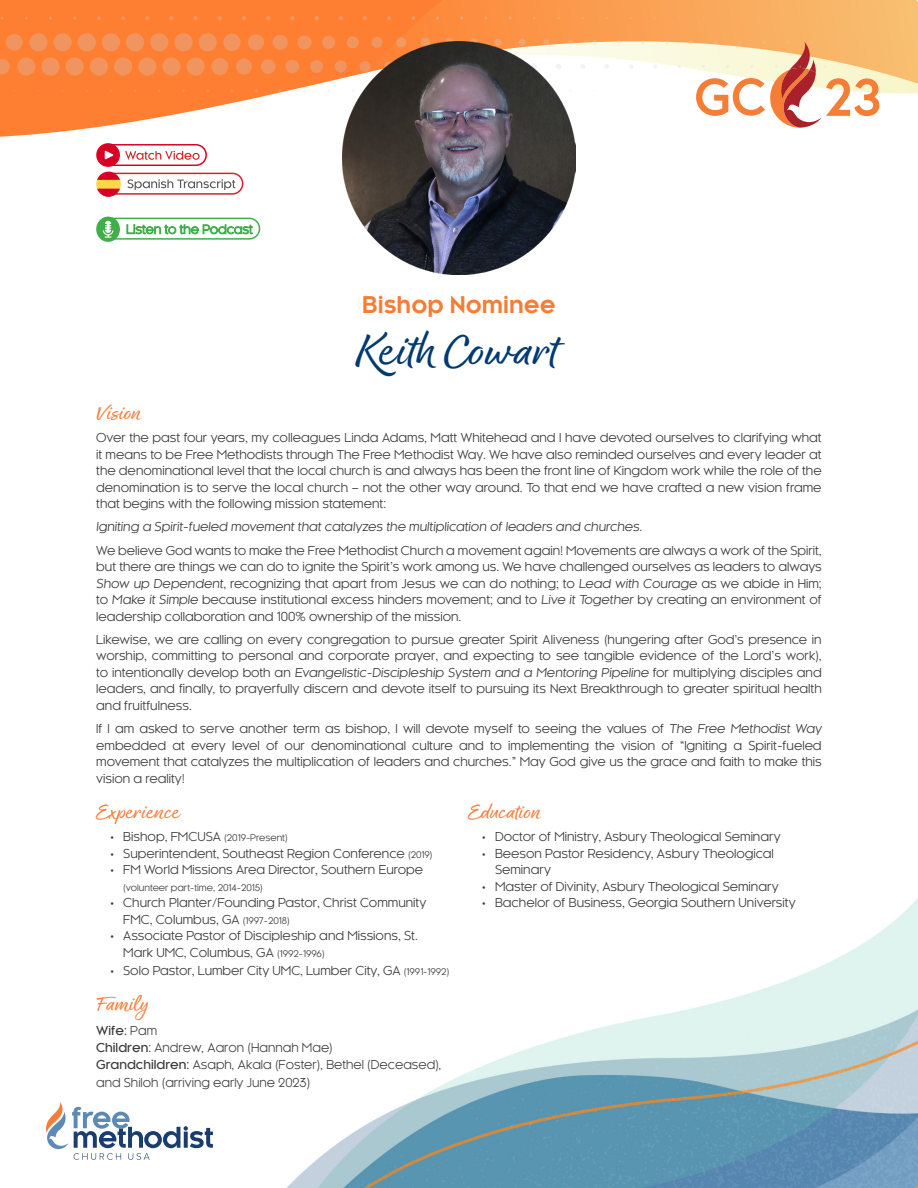
<style>
.page{position:relative;width:918px;height:1188px;background:#fff}
.page>*{position:absolute;margin:0;border:0;box-sizing:border-box;transform-origin:0 0}
.t1{font:expanded 49.5px "Good Karma Smooth";color:#003a70}
.t2{font:expanded 22.5px "Good Karma Smooth";color:#f57d3b}
.t3{font:700 22.5px "Kessel 105";color:#f57d36}
.t4{font:12px/16.5px "Kessel 105";color:#3d3d3d;text-align:justify}
.t5{font:italic 12px "Kessel 105";color:#3d3d3d}
.t6{font:9px "Kessel 105";color:#3d3d3d}
.s1{font-style:italic}
.s2{font-size:9px}
.s3{font-weight:500}
</style>
<div class="page">
<img style="left:105px;top:159px;width:813px;height:1029px">
<svg style="left:46px;top:1102px;width:167px;height:58px"></svg>
<svg style="left:0;top:0;width:576px;height:159px;fill:#ff7f32"></svg>
<svg style="left:357px;top:0;width:561px;height:101px"></svg>
<svg style="left:96px;top:143px;width:139px;height:54px"></svg>
<div style="left:100px;top:218px;width:160px;height:22px;border:2px solid #40ae49;border-radius:10px"></div>
<svg style="left:96px;top:217px;width:24px;height:25px"></svg>
<svg style="left:127px;top:224px;width:126px;height:10px"></svg>
<svg style="left:73px;top:16px;width:3px;height:4px"></svg>
<svg style="left:97px;top:16px;width:4px;height:4px"></svg>
<svg style="left:121px;top:16px;width:4px;height:4px"></svg>
<svg style="left:145px;top:16px;width:4px;height:4px"></svg>
<svg style="left:169px;top:16px;width:5px;height:4px"></svg>
<svg style="left:193px;top:16px;width:5px;height:4px"></svg>
<svg style="left:218px;top:16px;width:4px;height:4px"></svg>
<svg style="left:242px;top:16px;width:4px;height:4px"></svg>
<svg style="left:266px;top:16px;width:4px;height:4px"></svg>
<svg style="left:290px;top:16px;width:5px;height:4px"></svg>
<svg style="left:314px;top:16px;width:5px;height:4px"></svg>
<svg style="left:339px;top:16px;width:4px;height:4px"></svg>
<svg style="left:363px;top:16px;width:4px;height:4px"></svg>
<svg style="left:387px;top:16px;width:4px;height:4px"></svg>
<svg style="left:411px;top:16px;width:4px;height:4px"></svg>
<svg style="left:436px;top:16px;width:3px;height:4px"></svg>
<svg style="left:460px;top:16px;width:3px;height:4px"></svg>
<div style="left:6px;top:34px;width:16px;height:17px;background:#f0955f;border-radius:50%"></div>
<div style="left:29px;top:33px;width:18px;height:18px;background:#f0955f;border-radius:50%"></div>
<div style="left:54px;top:33px;width:18px;height:18px;background:#f0955f;border-radius:50%"></div>
<div style="left:78px;top:33px;width:18px;height:18px;background:#f0955f;border-radius:50%"></div>
<div style="left:102px;top:33px;width:18px;height:18px;background:#f0955f;border-radius:50%"></div>
<div style="left:126px;top:33px;width:18px;height:18px;background:#f0955f;border-radius:50%"></div>
<div style="left:150px;top:33px;width:18px;height:18px;background:#f0955f;border-radius:50%"></div>
<div style="left:174px;top:33px;width:19px;height:18px;background:#f0955f;border-radius:50%"></div>
<div style="left:199px;top:33px;width:18px;height:18px;background:#f0955f;border-radius:50%"></div>
<div style="left:223px;top:34px;width:18px;height:17px;background:#f0955f;border-radius:50%"></div>
<div style="left:248px;top:34px;width:16px;height:16px;background:#f0955f;border-radius:50%"></div>
<div style="left:273px;top:35px;width:15px;height:15px;background:#f0955f;border-radius:50%"></div>
<div style="left:298px;top:35px;width:13px;height:14px;background:#f0955f;border-radius:50%"></div>
<div style="left:322px;top:36px;width:13px;height:13px;background:#f0955f;border-radius:50%"></div>
<svg style="left:347px;top:36px;width:12px;height:12px"></svg>
<div style="left:372px;top:37px;width:11px;height:11px;background:#f0955f;border-radius:50%"></div>
<svg style="left:396px;top:37px;width:10px;height:10px"></svg>
<div style="left:421px;top:38px;width:9px;height:9px;background:#f09b65;border-radius:50%"></div>
<svg style="left:445px;top:38px;width:9px;height:9px"></svg>
<svg style="left:470px;top:38px;width:8px;height:8px"></svg>
<div style="left:494px;top:39px;width:8px;height:7px;background:#f0a26b;border-radius:50%"></div>
<div style="left:519px;top:39px;width:7px;height:7px;background:#efa46f;border-radius:50%"></div>
<svg style="left:543px;top:39px;width:6px;height:3px"></svg>
<svg style="left:592px;top:40px;width:5px;height:5px"></svg>
<svg style="left:617px;top:40px;width:4px;height:5px"></svg>
<svg style="left:641px;top:40px;width:4px;height:4px"></svg>
<svg style="left:665px;top:40px;width:4px;height:4px"></svg>
<svg style="left:0;top:59px;width:10px;height:15px"></svg>
<div style="left:17px;top:58px;width:18px;height:18px;background:#f0955f;border-radius:50%"></div>
<svg style="left:41px;top:57px;width:19px;height:19px"></svg>
<div style="left:66px;top:57px;width:18px;height:19px;background:#f0955f;border-radius:50%"></div>
<svg style="left:90px;top:57px;width:18px;height:19px"></svg>
<svg style="left:114px;top:57px;width:18px;height:19px"></svg>
<div style="left:138px;top:57px;width:18px;height:19px;background:#f0955f;border-radius:50%"></div>
<svg style="left:162px;top:57px;width:19px;height:19px"></svg>
<div style="left:187px;top:58px;width:18px;height:18px;background:#f0955f;border-radius:50%"></div>
<div style="left:211px;top:58px;width:17px;height:17px;background:#f0955f;border-radius:50%"></div>
<div style="left:236px;top:59px;width:16px;height:15px;background:#f0955f;border-radius:50%"></div>
<div style="left:261px;top:59px;width:15px;height:15px;background:#f0955f;border-radius:50%"></div>
<div style="left:286px;top:60px;width:13px;height:13px;background:#f0955f;border-radius:50%"></div>
<svg style="left:310px;top:60px;width:13px;height:13px"></svg>
<div style="left:335px;top:61px;width:12px;height:11px;background:#f0955f;border-radius:50%"></div>
<svg style="left:580px;top:64px;width:5px;height:5px"></svg>
<svg style="left:604px;top:64px;width:5px;height:5px"></svg>
<svg style="left:629px;top:64px;width:4px;height:5px"></svg>
<svg style="left:653px;top:65px;width:4px;height:3px"></svg>
<svg style="left:690px;top:41px;width:196px;height:87px"></svg>
<img style="left:343px;top:42px;width:232px;height:233px">
<p class="t3" style="left:362px;top:293px;width:195px">Bishop Nominee</p>
<p class="t1" style="left:356px;top:322px;width:203px">Keith Cowart</p>
<p class="t2" style="left:96px;top:400px;width:46px">Vision</p>
<p class="t4" style="left:96px;top:430px;width:727px">Over the past four years, my colleagues Linda Adams, Matt Whitehead and I have devoted ourselves to clarifying what it means to be Free Methodists through The Free Methodist Way. We have also reminded ourselves and every leader at the denominational level that the local church is and always has been the front line of Kingdom work while the role of the denomination is to serve the local church – not the other way around. To that end we have crafted a new vision frame that begins with the following mission statement:</p>
<p class="t5" style="left:96px;top:520px;width:548px">Igniting a Spirit-fueled movement that catalyzes the multiplication of leaders and churches.</p>
<p class="t4" style="left:96px;top:542px;width:727px">We believe God wants to make the Free Methodist Church a movement again! Movements are always a work of the Spirit, but there are things we can do to ignite the Spirit’s work among us. We have challenged ourselves as leaders to always <span class="s1">Show up Dependent</span>, recognizing that apart from Jesus we can do nothing; to <span class="s1">Lead with Courage</span> as we abide in Him; to <span class="s1">Make it Simple</span> because institutional excess hinders movement; and to <span class="s1">Live it Together</span> by creating an environment of leadership collaboration and 100% ownership of the mission.</p>
<p class="t4" style="left:96px;top:631px;width:727px">Likewise, we are calling on every congregation to pursue greater Spirit Aliveness (hungering after God’s presence in worship, committing to personal and corporate prayer, and expecting to see tangible evidence of the Lord’s work), to intentionally develop both an <span class="s1">Evangelistic-Discipleship System and a Mentoring Pipeline</span> for multiplying disciples and leaders, and finally, to prayerfully discern and devote itself to pursuing its Next Breakthrough to greater spiritual health and fruitfulness.</p>
<p class="t4" style="left:96px;top:721px;width:727px">If I am asked to serve another term as bishop, I will devote myself to seeing the values of <span class="s1">The Free Methodist Way </span>embedded at every level of our denominational culture and to implementing the vision of “Igniting a Spirit-fueled movement that catalyzes the multiplication of leaders and churches.” May God give us the grace and faith to make this vision a reality!</p>
<p class="t2" style="left:96px;top:799px;width:85px">Experience</p>
<p class="t4" style="left:110px;top:829px;width:180px">• Bishop, FMCUSA <span class="s2">(2019-Present)</span></p>
<p class="t4" style="left:110px;top:845px;width:324px">• Superintendent, Southeast Region Conference <span class="s2">(2019)</span></p>
<p class="t4" style="left:110px;top:862px;width:315px">• FM World Missions Area Director, Southern Europe</p>
<p class="t6" style="left:123px;top:882px;width:141px">(volunteer part-time, 2014-2015)</p>
<p class="t4" style="left:123px;top:895px;width:305px;text-indent:-14px">• Church Planter/Founding Pastor, Christ Community<br>FMC, Columbus, GA <span class="s2">(1997-2018)</span></p>
<p class="t4" style="left:123px;top:928px;width:296px;text-indent:-14px">• Associate Pastor of Discipleship and Missions, St.<br>Mark UMC, Columbus, GA <span class="s2">(1992-1996)</span></p>
<p class="t4" style="left:110px;top:962px;width:341px">• Solo Pastor, Lumber City UMC, Lumber City, GA <span class="s2">(1991-1992)</span></p>
<p class="t2" style="left:96px;top:991px;width:54px">Family</p>
<p class="t4" style="left:96px;top:1022px;width:347px;line-height:17.2px;text-align:left"><span class="s3">Wife:</span> Pam<br><span class="s3">Children</span>: Andrew, Aaron (Hannah Mae)<br><span class="s3">Grandchildren:</span> Asaph, Akala (Foster), Bethel (Deceased), and Shiloh (arriving early June 2023)</p>
<p class="t2" style="left:468px;top:799px;width:74px">Education</p>
<p class="t4" style="left:482px;top:829px;width:301px">• Doctor of Ministry, Asbury Theological Seminary</p>
<p class="t4" style="left:495px;top:845px;width:280px;text-indent:-14px">• Beeson Pastor Residency, Asbury Theological<br>Seminary</p>
<p class="t4" style="left:482px;top:878px;width:299px">• Master of Divinity, Asbury Theological Seminary</p>
<p class="t4" style="left:482px;top:895px;width:316px">• Bachelor of Business, Georgia Southern University</p>
</div>
